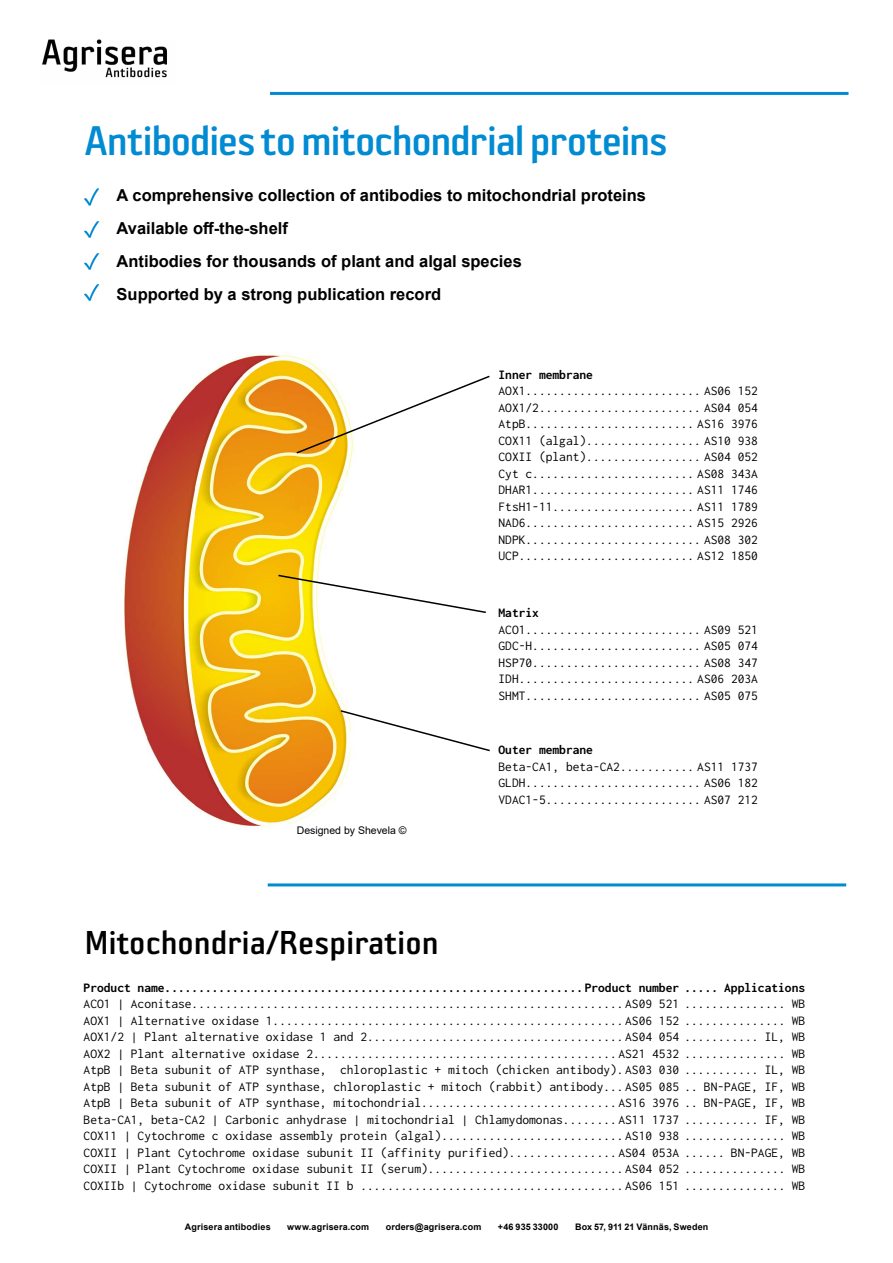
<style>
.page{position:relative;width:893px;height:1263px;background:#fff}
.page>*{position:absolute;margin:0;border:0;box-sizing:border-box;transform-origin:0 0}
.t1{font:45px "Sophisto OT C Gauge";letter-spacing:-.03em;color:#008bd2}
.t2{font:36px "Sophisto OT C Gauge";color:#000}
.t3{font:700 16.5px/33px "Arial";color:#000}
.t4{font:13.5px/16.5px "Inconsolata";color:#000}
.t5{font:10.5px "Arial";color:#000}
.t6{font:700 9px "Arial";letter-spacing:.015em;color:#000}
</style>
<div class="page">
<hr style="left:270px;top:92px;width:578px;height:3px;background:#008bd2">
<img style="left:42px;top:40px;width:125px;height:38px">
<img style="left:124px;top:353px;width:229px;height:474px">
<img style="left:84px;top:188px;width:15px;height:18px">
<img style="left:84px;top:221px;width:16px;height:17px">
<img style="left:84px;top:253px;width:16px;height:17px">
<img style="left:84px;top:284px;width:16px;height:17px">
<hr style="left:268px;top:883px;width:578px;height:3px;background:#008bd2">
<svg style="left:295px;top:374px;width:195px;height:81px"></svg>
<svg style="left:277px;top:574px;width:209px;height:40px"></svg>
<svg style="left:339px;top:709px;width:151px;height:43px"></svg>
<h1 class="t1" style="left:85px;top:116px;width:584px">Antibodies to mitochondrial proteins</h1>
<p class="t3" style="left:117px;top:179px;width:531px">A comprehensive collection of antibodies to mitochondrial proteins Available off-the-shelf<br>Antibodies for thousands of plant and algal species<br>Supported by a strong publication record</p>
<p class="t4" style="left:498px;top:366px;width:261px">Inner membrane AOX1.......................... AS06 152<br>AOX1/2........................ AS04 054<br>AtpB......................... AS16 3976<br>COX11 (algal)................. AS10 938<br>COXII (plant)................. AS04 052<br>Cyt c........................ AS08 343A DHAR1........................ AS11 1746<br>FtsH1-11..................... AS11 1789<br>NAD6......................... AS15 2926<br>NDPK.......................... AS08 302<br>UCP.......................... AS12 1850</p>
<p class="t4" style="left:498px;top:605px;width:261px">Matrix<br>ACO1.......................... AS09 521<br>GDC-H......................... AS05 074<br>HSP70......................... AS08 347<br>IDH.......................... AS06 203A SHMT.......................... AS05 075</p>
<p class="t5" style="left:297px;top:823px;width:111px">Designed by Shevela ©</p>
<p class="t4" style="left:498px;top:742px;width:261px">Outer membrane<br>Beta-CA1, beta-CA2........... AS11 1737<br>GLDH.......................... AS06 182<br>VDAC1-5....................... AS07 212</p>
<h2 class="t2" style="left:85px;top:922px;width:355px">Mitochondria/Respiration</h2>
<p class="t4" style="left:84px;top:979px;width:723px;text-align:justify">Product name..............................................................Product number ..... Applications ACO1 | Aconitase................................................................AS09 521 ............... WB AOX1 | Alternative oxidase 1....................................................AS06 152 ............... WB AOX1/2 | Plant alternative oxidase 1 and 2......................................AS04 054 ........... IL, WB AOX2 | Plant alternative oxidase 2.............................................AS21 4532 ............... WB AtpB | Beta subunit of ATP synthase, chloroplastic + mitoch (chicken antibody).AS03 030 ........... IL, WB AtpB | Beta subunit of ATP synthase, chloroplastic + mitoch (rabbit) antibody...AS05 085 .. BN-PAGE, IF, WB AtpB | Beta subunit of ATP synthase, mitochondrial.............................AS16 3976 .. BN-PAGE, IF, WB Beta-CA1, beta-CA2 | Carbonic anhydrase | mitochondrial | Chlamydomonas........AS11 1737 ........... IF, WB COX11 | Cytochrome c oxidase assembly protein (algal)...........................AS10 938 ............... WB COXII | Plant Cytochrome oxidase subunit II (affinity purified)................AS04 053A ...... BN-PAGE, WB COXII | Plant Cytochrome oxidase subunit II (serum).............................AS04 052 ............... WB COXIIb | Cytochrome oxidase subunit II b .......................................AS06 151 ............... WB</p>
<p class="t6" style="left:185px;top:1221px;width:87px">Agrisera antibodies</p>
<p class="t6" style="left:287px;top:1221px;width:84px">www.agrisera.com</p>
<p class="t6" style="left:386px;top:1221px;width:97px">orders@agrisera.com</p>
<p class="t6" style="left:498px;top:1221px;width:62px">+46 935 33000</p>
<p class="t6" style="left:575px;top:1221px;width:135px">Box 57, 911 21 Vännäs, Sweden</p>
</div>
